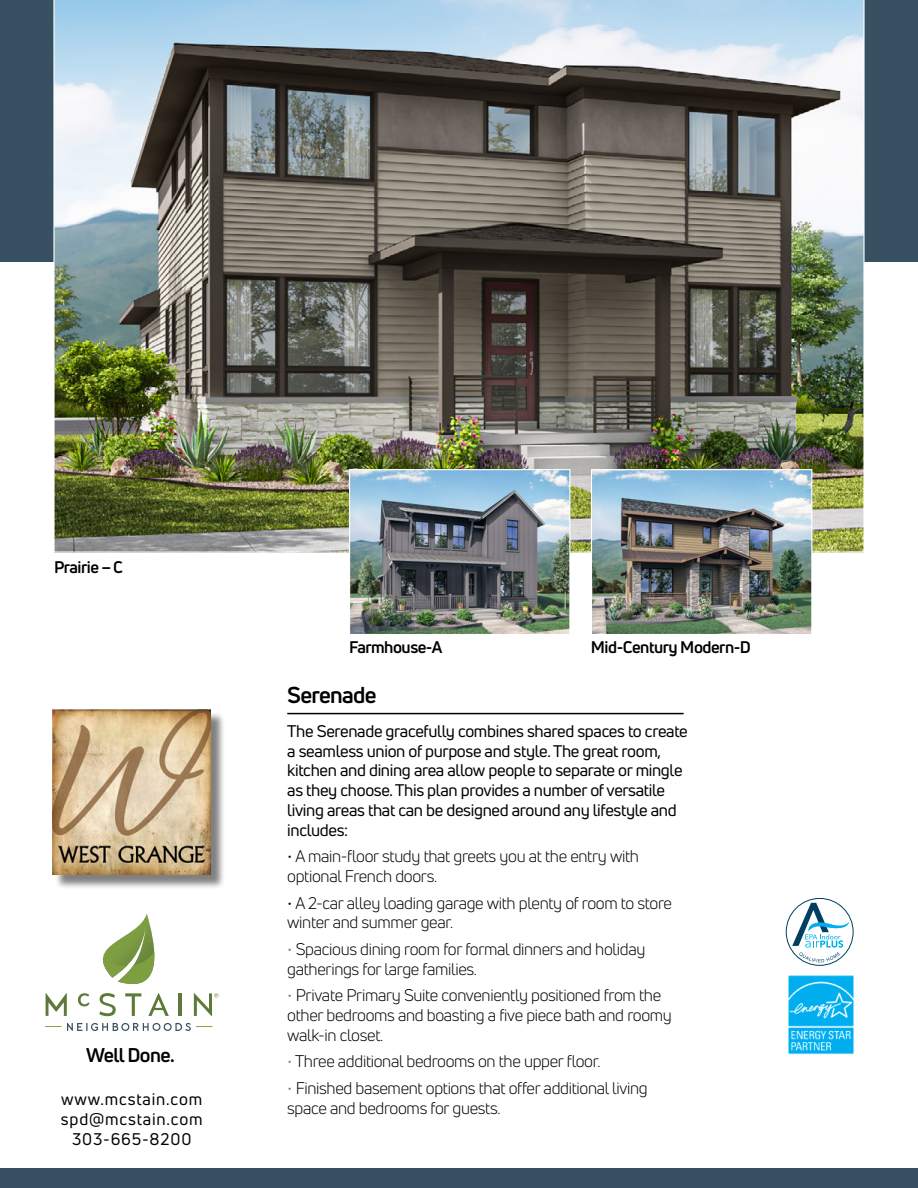
<style>
.page{position:relative;width:918px;height:1188px;background:#fff}
.page>*{position:absolute;margin:0;border:0;box-sizing:border-box;transform-origin:0 0}
.t1{font:700 22.5px "Uni Neue";letter-spacing:-.03em;color:#000}
.t2{font:700 19.5px "Uni Neue";letter-spacing:-.03em;color:#000}
.t3{font:16.5px/19.8px "Uni Neue";letter-spacing:-.02em;color:#000}
.t4{font:16.5px/19.8px "Uni Neue";letter-spacing:-.02em;color:#000}
.t5{font:16.5px/19.8px "Uni Neue";letter-spacing:.05em;color:#000;text-align:center}
.t6{font:700 16.5px "Uni Neue";letter-spacing:-.03em;color:#000}
.t7{font:700 16.5px "Uni Neue";letter-spacing:-.03em;color:#000101}
.s1{color:#967451}
</style>
<div class="page">
<div style="left:0;top:0;width:918px;height:261px;background:#375162"></div>
<div style="left:0;top:1169px;width:918px;height:19px;background:#375162"></div>
<img style="left:53px;top:0;width:812px;height:553px">
<img style="left:593px;top:471px;width:217px;height:162px">
<div style="left:591px;top:469px;width:221px;height:166px;border:1px solid #fff"></div>
<img style="left:351px;top:471px;width:217px;height:162px">
<div style="left:349px;top:469px;width:221px;height:166px;border:1px solid #fff"></div>
<hr style="left:287px;top:713px;width:397px;height:1px;background:#000">
<div style="left:55px;top:712px;width:171px;height:177px;background:#000;opacity:.5"></div>
<img style="left:53px;top:710px;width:158px;height:164px">
<svg style="left:45px;top:1023px;width:168px;height:8px"></svg>
<svg style="left:46px;top:993px;width:21px;height:23px"></svg>
<svg style="left:78px;top:914px;width:91px;height:102px"></svg>
<hr style="left:179px;top:993px;width:3px;height:23px;background:#5e7a39">
<svg style="left:194px;top:993px;width:24px;height:23px"></svg>
<svg style="left:786px;top:898px;width:67px;height:67px"></svg>
<div style="left:786px;top:898px;width:67px;height:68px;border:1px solid #003f5f;border-radius:50%"></div>
<svg style="left:792px;top:903px;width:57px;height:59px"></svg>
<img style="left:788px;top:975px;width:66px;height:79px">
<p class="t7" style="left:54px;top:557px;width:71px">Prairie – C</p>
<p class="t2" style="left:86px;top:1042px;width:90px">Well Done.</p>
<p class="t5" style="left:61px;top:1089px;width:143px">www.mcstain.com spd@mcstain.com<br>303-665-8200</p>
<p class="t6" style="left:349px;top:637px;width:95px">Farmhouse-A</p>
<h1 class="t1" style="left:287px;top:681px;width:91px">Serenade</h1>
<p class="t6" style="left:591px;top:637px;width:162px">Mid-Century Modern-D</p>
<p class="t4" style="left:287px;top:721px;width:402px">The Serenade gracefully combines shared spaces to create a seamless union of purpose and style. The great room, kitchen and dining area allow people to separate or mingle as they choose. This plan provides a number of versatile living areas that can be designed around any lifestyle and includes:</p>
<p class="t3" style="left:287px;top:846px;width:353px">• A main-floor study that greets you at the entry with optional French doors.</p>
<p class="t3" style="left:287px;top:893px;width:386px">• A 2-car alley loading garage with plenty of room to store winter and summer gear.</p>
<p class="t3" style="left:287px;top:939px;width:360px"><span class="s1">•</span> Spacious dining room for formal dinners and holiday gatherings for large families.</p>
<p class="t3" style="left:287px;top:985px;width:386px"><span class="s1">•</span> Private Primary Suite conveniently positioned from the other bedrooms and boasting a five piece bath and roomy walk-in closet.</p>
<p class="t3" style="left:287px;top:1052px;width:315px"><span class="s1">•</span> Three additional bedrooms on the upper floor.</p>
<p class="t3" style="left:287px;top:1078px;width:362px"><span class="s1">•</span> Finished basement options that offer additional living space and bedrooms for guests.</p>
</div>
